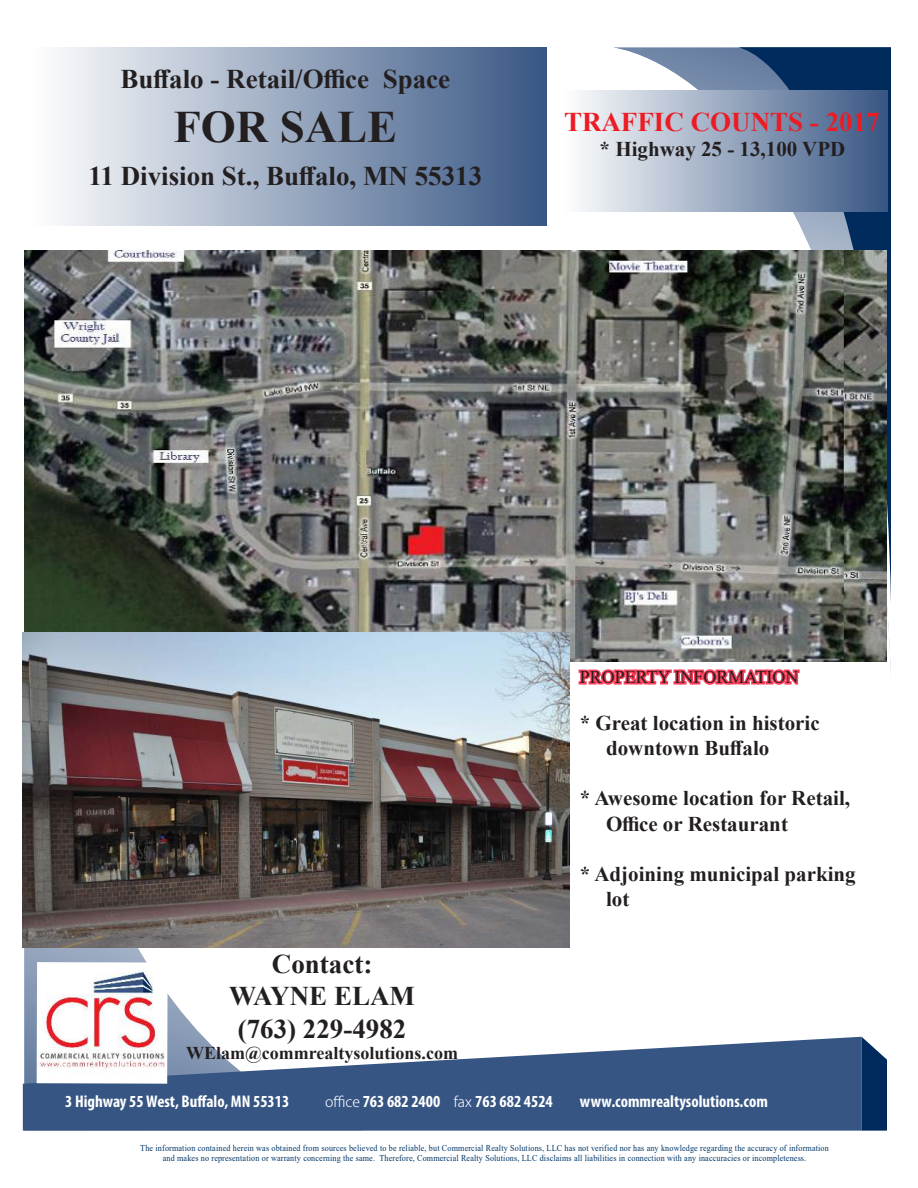
<style>
.page{position:relative;width:918px;height:1188px;background:#fff}
.page>*{position:absolute;margin:0;border:0;box-sizing:border-box;transform-origin:0 0}
.t1{font:700 45px "Times New Roman";color:#231f20}
.t2{font:700 27px/32.4px "Times New Roman";color:#231f20;text-align:center}
.t3{font:700 27px "Times New Roman";color:#ed1b24}
.t4{font:700 21px/25.2px "Times New Roman";color:#231f20}
.t5{font:700 18px "Times New Roman";color:#231f20}
.t6{font:18px "Times New Roman";color:#231f20}
.t7{font:700 condensed 16.95px "Myriad Pro";color:#fff}
.t8{font:9px/10.5px "Times New Roman";letter-spacing:.02em;color:#003768;text-align:center;scale:.9 1}
.s1{font-family:"Koz Go Pro";font-weight:300;font-stretch:normal;font-size:14.1px}
</style>
<div class="page">
<svg style="left:614px;top:47px;width:277px;height:625px"></svg>
<svg style="left:738px;top:47px;width:153px;height:556px;fill:#002b5c"></svg>
<svg style="left:24px;top:948px;width:180px;height:89px"></svg>
<svg style="left:23px;top:1037px;width:839px;height:94px;fill:#365583"></svg>
<svg style="left:862px;top:1037px;width:25px;height:94px;background:#1f4470"></svg>
<img style="left:37px;top:962px;width:131px;height:122px">
<svg style="left:578px;top:662px;width:223px;height:23px"></svg>
<div style="left:558px;top:90px;width:329px;height:122px;background:linear-gradient(to right,#fff,#385684)"></div>
<div style="left:24px;top:47px;width:523px;height:178px;background:linear-gradient(to right,#fff,#375684)"></div>
<img style="left:24px;top:250px;width:862px;height:412px">
<img style="left:23px;top:633px;width:547px;height:315px">
<h2 class="t2" style="left:120px;top:62px;width:331px">Buffalo - Retail/Office Space</h2>
<h1 class="t1" style="left:173px;top:94px;width:225px">FOR SALE</h1>
<h2 class="t2" style="left:88px;top:159px;width:395px">11 Division St., Buffalo, MN 55313</h2>
<h2 class="t3" style="left:564px;top:102px;width:317px">TRAFFIC COUNTS - 2017</h2>
<h3 class="t4" style="left:600px;top:136px;width:247px">* Highway 25 - 13,100 VPD</h3>
<h2 class="t2" style="left:229px;top:951px;width:187px">Contact:<br>WAYNE ELAM (763) 229-4982</h2>
<h3 class="t5" style="left:186px;top:1047px;width:273px">WElam@commrealtysolutions.com</h3>
<h3 class="t6" style="left:580px;top:670px;width:220px">PROPERTY INFORMATION</h3>
<h3 class="t4" style="left:606px;top:712px;width:215px;text-indent:-26px">* Great location in historic downtown Buffalo</h3>
<h3 class="t4" style="left:606px;top:785px;width:246px;text-indent:-26px">* Awesome location for Retail,<br>Office or Restaurant</h3>
<h3 class="t4" style="left:606px;top:861px;width:251px;text-indent:-26px">* Adjoining municipal parking lot</h3>
<h3 class="t7" style="left:65px;top:1095px;width:226px">3 Highway 55 West, Buffalo, MN 55313</h3>
<h3 class="t7" style="left:325px;top:1095px;width:229px"><span class="s1">office</span> 763 682 2400 <span class="s1">fax</span> 763 682 4524</h3>
<h3 class="t7" style="left:580px;top:1095px;width:190px">www.commrealtysolutions.com</h3>
<p class="t8" style="left:140px;top:1143px;width:767px">The information contained herein was obtained from sources believed to be reliable, but Commercial Realty Solutions, LLC has not verified nor has any knowledge regarding the accuracy of information and makes no representation or warranty concerning the same. Therefore, Commercial Realty Solutions, LLC disclaims all liabilities in connection with any inaccuracies or incompleteness.</p>
</div>
